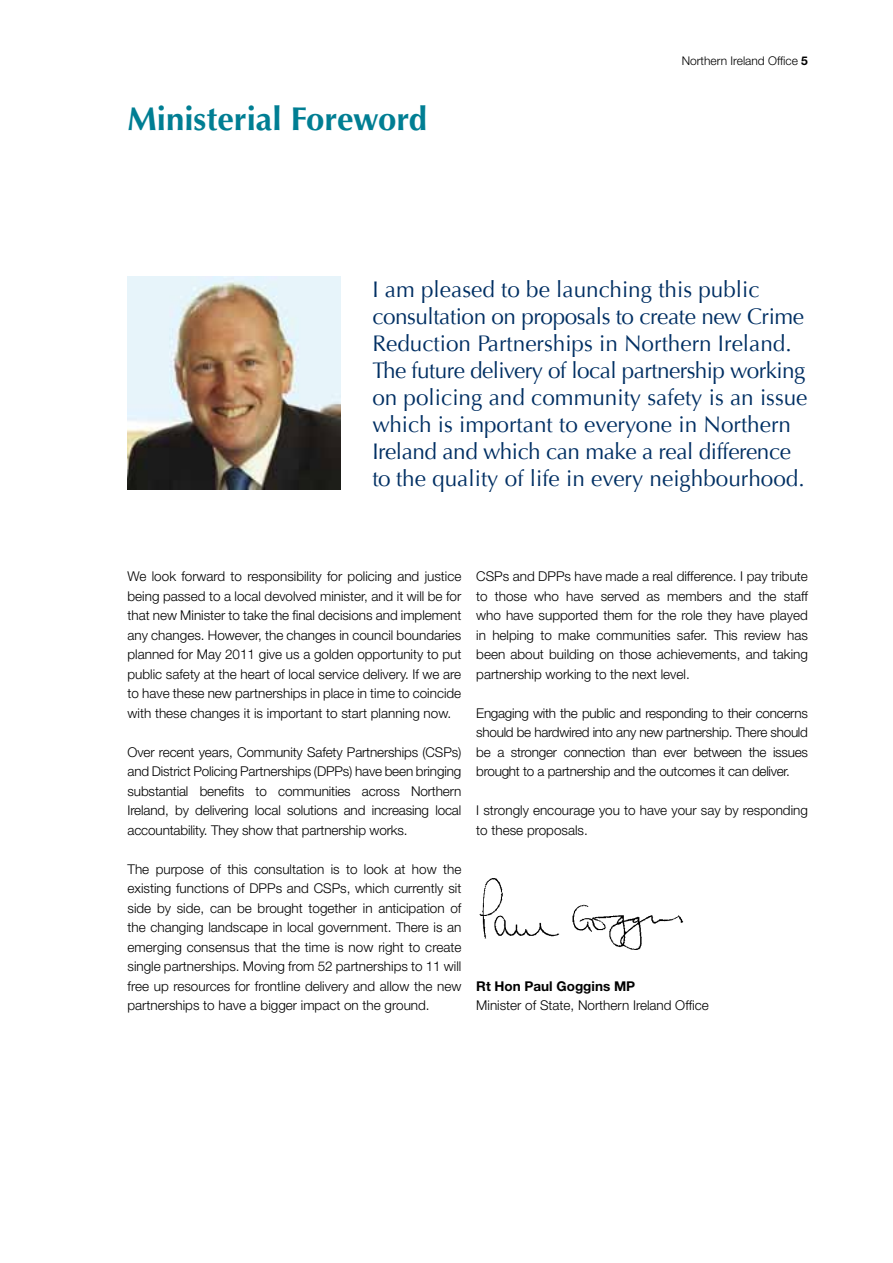
<style>
.page{position:relative;width:893px;height:1263px;background:#fff}
.page>*{position:absolute;margin:0;border:0;box-sizing:border-box;transform-origin:0 0}
.t1{font:700 33px "Optima";color:#007e93}
.t2{font:22.5px/27px "Optima";color:#002f63}
.t3{font:300 13.5px/19.5px "Helvetica Neue";color:#000;text-align:justify}
.t4{font:700 13.5px "Helvetica Neue";color:#000}
.t5{font:300 12px "Helvetica Neue";color:#000}
.s1{font-weight:700}
</style>
<div class="page">
<img style="left:479px;top:878px;width:205px;height:72px">
<img style="left:128px;top:276px;width:212px;height:213px">
<h1 class="t1" style="left:128px;top:100px;width:301px">Ministerial Foreword</h1>
<p class="t5" style="left:682px;top:53px;width:128px">Northern Ireland Office <span class="s1">5</span></p>
<p class="t2" style="left:372px;top:276px;width:437px">I am pleased to be launching this public consultation on proposals to create new Crime Reduction Partnerships in Northern Ireland.<br>The future delivery of local partnership working on policing and community safety is an issue which is important to everyone in Northern Ireland and which can make a real difference to the quality of life in every neighbourhood.</p>
<p class="t3" style="left:128px;top:567px;width:335px">We look forward to responsibility for policing and justice being passed to a local devolved minister, and it will be for that new Minister to take the final decisions and implement any changes. However, the changes in council boundaries planned for May 2011 give us a golden opportunity to put public safety at the heart of local service delivery. If we are to have these new partnerships in place in time to coincide with these changes it is important to start planning now.</p>
<p class="t3" style="left:128px;top:742px;width:335px">Over recent years, Community Safety Partnerships (CSPs) and District Policing Partnerships (DPPs) have been bringing substantial benefits to communities across Northern Ireland, by delivering local solutions and increasing local accountability. They show that partnership works.</p>
<p class="t3" style="left:128px;top:859px;width:335px">The purpose of this consultation is to look at how the existing functions of DPPs and CSPs, which currently sit side by side, can be brought together in anticipation of the changing landscape in local government. There is an emerging consensus that the time is now right to create single partnerships. Moving from 52 partnerships to 11 will free up resources for frontline delivery and allow the new partnerships to have a bigger impact on the ground.</p>
<p class="t3" style="left:476px;top:566px;width:333px">CSPs and DPPs have made a real difference. I pay tribute to those who have served as members and the staff who have supported them for the role they have played in helping to make communities safer. This review has been about building on those achievements, and taking partnership working to the next level.</p>
<p class="t3" style="left:476px;top:703px;width:333px">Engaging with the public and responding to their concerns should be hardwired into any new partnership. There should be a stronger connection than ever between the issues brought to a partnership and the outcomes it can deliver.</p>
<p class="t3" style="left:476px;top:800px;width:333px">I strongly encourage you to have your say by responding to these proposals.</p>
<p class="t4" style="left:476px;top:978px;width:160px">Rt Hon Paul Goggins MP</p>
<p class="t3" style="left:476px;top:995px;width:234px">Minister of State, Northern Ireland Office</p>
</div>
